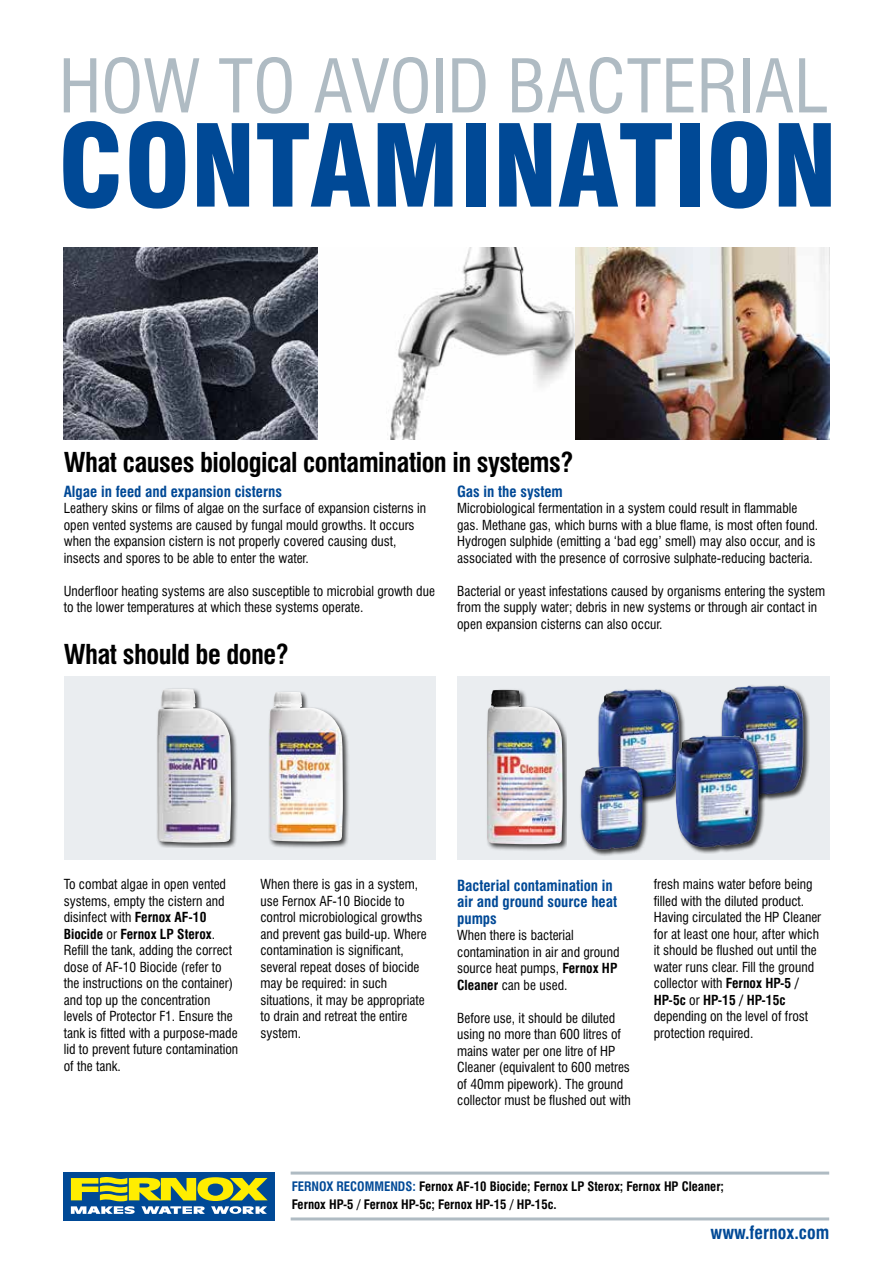
<style>
.page{position:relative;width:893px;height:1263px;background:#fff}
.page>*{position:absolute;margin:0;border:0;box-sizing:border-box;transform-origin:0 0}
.t1{font:900 condensed 111px "Swiss 721 BT";color:#004996}
.t2{font:condensed 72px "Swiss 721 BT";color:#afbbc3}
.t3{font:700 condensed 26.7px "Swiss 721 BT";letter-spacing:-.02em;color:#000}
.t4{font:700 condensed 18px "Swiss 721 BT";color:#004996}
.t5{font:700 condensed 15px/16.5px "Swiss 721 BT";color:#004996}
.t6{font:condensed 13.5px/16.5px "Swiss 721 BT";color:#000}
.t7{font:700 condensed 12.75px/18px "Swiss 721 BT";color:#000}
.s1{font-weight:700}
.s2{color:#004996}
</style>
<div class="page">
<div style="left:64px;top:676px;width:162px;height:184px;background:#eaedf0"></div>
<div style="left:221px;top:676px;width:215px;height:184px;background:#eaedf0"></div>
<div style="left:457px;top:676px;width:372px;height:184px;background:#eaedf0"></div>
<div style="left:268px;top:690px;width:82px;height:159px;background:#000;opacity:.75"></div>
<img style="left:269px;top:692px;width:74px;height:150px">
<div style="left:485px;top:688px;width:82px;height:164px;background:#000;opacity:.75"></div>
<img style="left:487px;top:690px;width:76px;height:154px">
<div style="left:156px;top:687px;width:82px;height:161px;background:#000;opacity:.75"></div>
<img style="left:157px;top:689px;width:74px;height:154px">
<div style="left:597px;top:688px;width:89px;height:116px;background:#000;opacity:.75"></div>
<img style="left:604px;top:689px;width:21px;height:12px">
<div style="left:580px;top:765px;width:69px;height:91px;background:#000;opacity:.75"></div>
<img style="left:583px;top:766px;width:18px;height:11px">
<div style="left:720px;top:684px;width:90px;height:119px;background:#000;opacity:.75"></div>
<img style="left:728px;top:685px;width:21px;height:7px">
<div style="left:675px;top:734px;width:90px;height:120px;background:#000;opacity:.75"></div>
<img style="left:679px;top:736px;width:24px;height:15px">
<img style="left:64px;top:247px;width:765px;height:192px">
<div style="left:64px;top:1171px;width:211px;height:49px;background:#004996"></div>
<svg style="left:71px;top:1177px;width:197px;height:37px"></svg>
<hr style="left:291px;top:1217px;width:538px;height:3px;background:#afbbc3">
<hr style="left:291px;top:1171px;width:538px;height:3px;background:#afbbc3">
<h2 class="t2" style="left:59px;top:43px;width:771px">HOW TO AVOID BACTERIAL</h2>
<h1 class="t1" style="left:58px;top:100px;width:781px">CONTAMINATION</h1>
<h3 class="t3" style="left:64px;top:446px;width:511px">What causes biological contamination in systems?</h3>
<p class="t5" style="left:64px;top:483px;width:220px">Algae in feed and expansion cisterns</p>
<p class="t6" style="left:64px;top:500px;width:364px">Leathery skins or films of algae on the surface of expansion cisterns in open vented systems are caused by fungal mould growths. It occurs when the expansion cistern is not properly covered causing dust, insects and spores to be able to enter the water.</p>
<p class="t6" style="left:64px;top:583px;width:373px">Underfloor heating systems are also susceptible to microbial growth due to the lower temperatures at which these systems operate.</p>
<h3 class="t3" style="left:64px;top:638px;width:227px">What should be done?</h3>
<p class="t5" style="left:457px;top:483px;width:107px">Gas in the system</p>
<p class="t6" style="left:457px;top:500px;width:363px">Microbiological fermentation in a system could result in flammable gas. Methane gas, which burns with a blue flame, is most often found.<br>Hydrogen sulphide (emitting a ‘bad egg’ smell) may also occur, and is associated with the presence of corrosive sulphate-reducing bacteria.</p>
<p class="t6" style="left:457px;top:583px;width:369px">Bacterial or yeast infestations caused by organisms entering the system from the supply water; debris in new systems or through air contact in open expansion cisterns can also occur.</p>
<p class="t6" style="left:64px;top:876px;width:176px">To combat algae in open vented systems, empty the cistern and disinfect with <span class="s1">Fernox AF-10<br>Biocide</span> or <span class="s1">Fernox LP Sterox</span>.<br>Refill the tank, adding the correct dose of AF-10 Biocide (refer to the instructions on the container) and top up the concentration levels of Protector F1. Ensure the tank is fitted with a purpose-made lid to prevent future contamination of the tank.</p>
<p class="t6" style="left:260px;top:876px;width:168px">When there is gas in a system, use Fernox AF-10 Biocide to control microbiological growths and prevent gas build-up. Where contamination is significant, several repeat doses of biocide may be required: in such situations, it may be appropriate to drain and retreat the entire system.</p>
<p class="t5" style="left:457px;top:877px;width:161px">Bacterial contamination in air and ground source heat pumps</p>
<p class="t6" style="left:457px;top:927px;width:164px">When there is bacterial contamination in air and ground source heat pumps, <span class="s1">Fernox HP<br>Cleaner</span> can be used.</p>
<p class="t6" style="left:457px;top:1010px;width:175px">Before use, it should be diluted using no more than 600 litres of mains water per one litre of HP<br>Cleaner (equivalent to 600 metres of 40mm pipework). The ground collector must be flushed out with</p>
<p class="t6" style="left:654px;top:876px;width:169px">fresh mains water before being filled with the diluted product.<br>Having circulated the HP Cleaner for at least one hour, after which it should be flushed out until the water runs clear. Fill the ground collector with <span class="s1">Fernox HP-5 /<br>HP-5c</span> or <span class="s1">HP-15 / HP-15c </span>depending on the level of frost protection required.</p>
<p class="t7" style="left:292px;top:1177px;width:434px"><span class="s2">FERNOX RECOMMENDS:</span> Fernox AF-10 Biocide; Fernox LP Sterox; Fernox HP Cleaner;<br>Fernox HP-5 / Fernox HP-5c; Fernox HP-15 / HP-15c.</p>
<h3 class="t4" style="left:711px;top:1222px;width:120px">www.fernox.com</h3>
</div>
